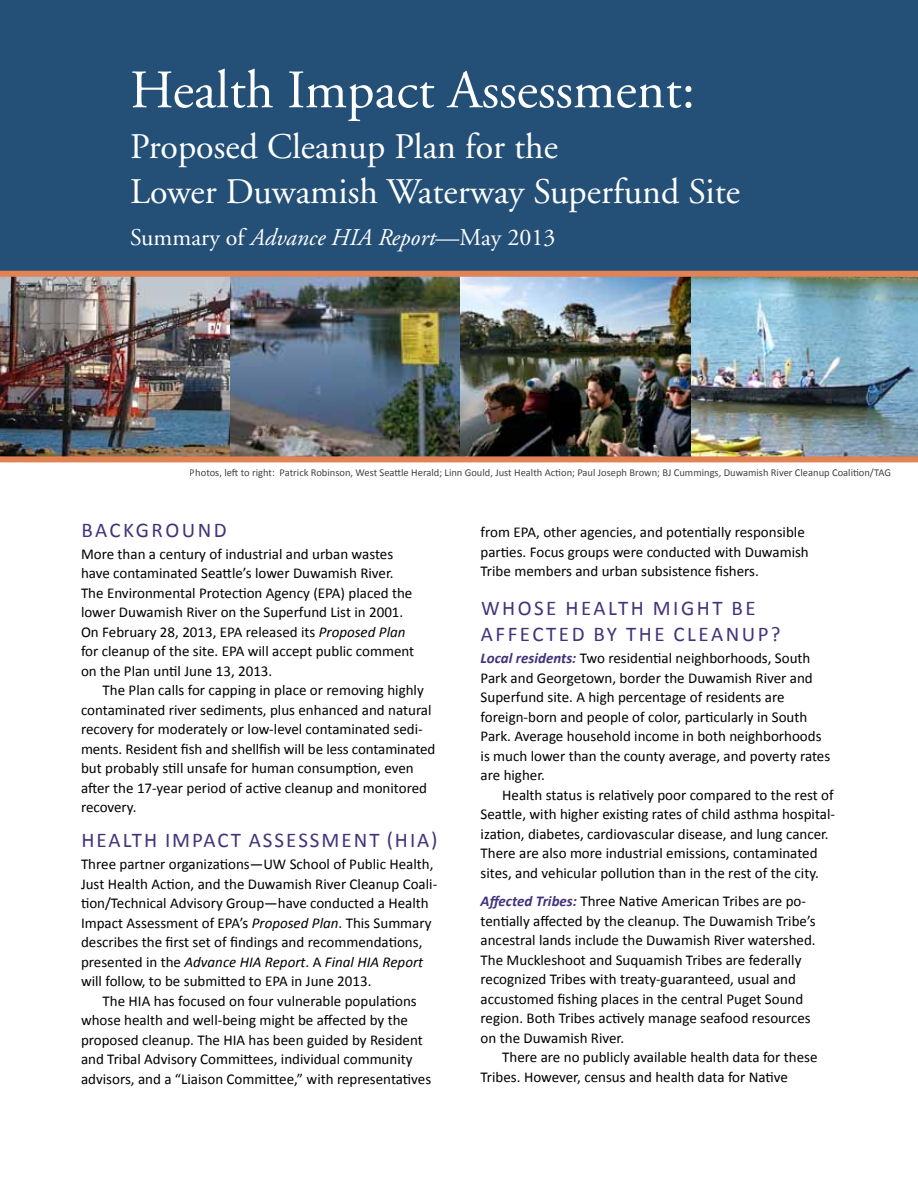
<style>
.page{position:relative;width:918px;height:1188px;background:#fff}
.page>*{position:absolute;margin:0;border:0;box-sizing:border-box;transform-origin:0 0}
.t1{font:54px "Adobe Garamond";color:#fff}
.t2{font:36px/45px "Adobe Garamond";color:#fff}
.t3{font:24px "Adobe Garamond";color:#fff}
.t4{font:21px "Calibri";letter-spacing:.12em;color:#43327a}
.t5{font:15px/19.5px "Calibri";color:#000}
.t6{font:10.5px "Calibri";color:#000}
.s1{font-style:italic}
.s2{font-weight:700;font-style:italic;color:#43327a}
</style>
<div class="page">
<img style="left:230px;top:277px;width:230px;height:179px">
<img style="left:691px;top:277px;width:227px;height:179px">
<img style="left:460px;top:277px;width:231px;height:179px">
<div style="left:0;top:0;width:918px;height:274px;background:#245077"></div>
<img style="left:0;top:277px;width:230px;height:179px">
<div style="left:0;top:271px;width:918px;height:6px;background:#e28355"></div>
<div style="left:0;top:456px;width:918px;height:6px;background:#e28355"></div>
<h1 class="t1" style="left:130px;top:61px;width:567px">Health Impact Assessment:</h1>
<h2 class="t2" style="left:130px;top:125px;width:611px">Proposed Cleanup Plan for the<br>Lower Duwamish Waterway Superfund Site</h2>
<h3 class="t3" style="left:130px;top:225px;width:427px">Summary of <span class="s1">Advance HIA Report</span>—May 2013</h3>
<p class="t6" style="left:190px;top:466px;width:703px">Photos, left to right: Patrick Robinson, West Seattle Herald; Linn Gould, Just Health Action; Paul Joseph Brown; BJ Cummings, Duwamish River Cleanup Coalition/TAG</p>
<h3 class="t4" style="left:81px;top:517px;width:147px">BACKGROUND</h3>
<p class="t5" style="left:81px;top:544px;width:335px">More than a century of industrial and urban wastes have contaminated Seattle’s lower Duwamish River.<br>The Environmental Protection Agency (EPA) placed the lower Duwamish River on the Superfund List in 2001.<br>On February 28, 2013, EPA released its <span class="s1">Proposed Plan </span>for cleanup of the site. EPA will accept public comment on the Plan until June 13, 2013.</p>
<p class="t5" style="left:81px;top:681px;width:356px;text-indent:22px">The Plan calls for capping in place or removing highly contaminated river sediments, plus enhanced and natural recovery for moderately or low-level contaminated sedi&shy;ments. Resident fish and shellfish will be less contaminated but probably still unsafe for human consumption, even after the 17-year period of active cleanup and monitored recovery.</p>
<h3 class="t4" style="left:81px;top:827px;width:28px">healt</h3>
<h3 class="t4" style="left:144px;top:827px;width:131px">h impact Assess</h3>
<h3 class="t4" style="left:322px;top:827px;width:117px">ment (HIA)</h3>
<p class="t5" style="left:81px;top:855px;width:358px">Three partner organizations—UW School of Public Health, Just Health Action, and the Duwamish River Cleanup Coali&shy;tion/Technical Advisory Group—have conducted a Health<br>I mpact Assessment of EPA’s <span class="s1">Proposed Plan</span>. This Summary describes the first set of findings and recommendations, presented in the <span class="s1">Advance HIA Report</span>. A <span class="s1">Final HIA Report </span>will follow, to be submitted to EPA in June 2013.</p>
<p class="t5" style="left:81px;top:991px;width:352px;text-indent:22px">The HIA has focused on four vulnerable populations whose health and well-being might be affected by the proposed cleanup. The HIA has been guided by Resident and Tribal Advisory Committees, individual community advisors, and a “Liaison Committee,” with representatives</p>
<p class="t5" style="left:481px;top:523px;width:330px">from EPA, other agencies, and potentially responsible parties. Focus groups were conducted with Duwamish<br>Tribe members and urban subsistence fishers.</p>
<h3 class="t4" style="left:481px;top:595px;width:51px">whose</h3>
<h3 class="t4" style="left:566px;top:595px;width:28px">healt</h3>
<h3 class="t4" style="left:631px;top:595px;width:124px">h might be</h3>
<h3 class="t4" style="left:481px;top:621px;width:13px">affe</h3>
<h3 class="t4" style="left:532px;top:621px;width:28px">cted</h3>
<h3 class="t4" style="left:594px;top:621px;width:106px">by the clea</h3>
<h3 class="t4" style="left:726px;top:621px;width:56px">nup?</h3>
<p class="t5" style="left:481px;top:648px;width:351px"><span class="s2">Local residents:</span> Two residential neighborhoods, South Park and Georgetown, border the Duwamish River and Superfund site. A high percentage of residents are foreign-born and people of color, particularly in South Park. Average household income in both neighborhoods is much lower than the county average, and poverty rates are higher.</p>
<p class="t5" style="left:481px;top:785px;width:356px;text-indent:22px">H ealth status is relatively poor compared to the rest of Seattle, with higher existing rates of child asthma hospital&shy;ization, diabetes, cardiovascular disease, and lung cancer.<br>There are also more industrial emissions, contaminated sites, and vehicular pollution than in the rest of the city.</p>
<p class="t5" style="left:481px;top:892px;width:337px"><span class="s2">Affected Tribes:</span> Three N ative American Tribes are po&shy;tentially affected by the cleanup. The Duwamish Tribe’s ancestral lands include the Duwamish River watershed.<br>The Muckleshoot and Suquamish Tribes are federally recognized Tribes with treaty-guaranteed, usual and accustomed fishing places in the central Puget Sound region. Both Tribes actively manage seafood resources on the Duwamish River.</p>
<p class="t5" style="left:481px;top:1048px;width:338px;text-indent:22px">There are no publicly available health data for these<br>Tribes. H owever, census and health data for N ative</p>
</div>
